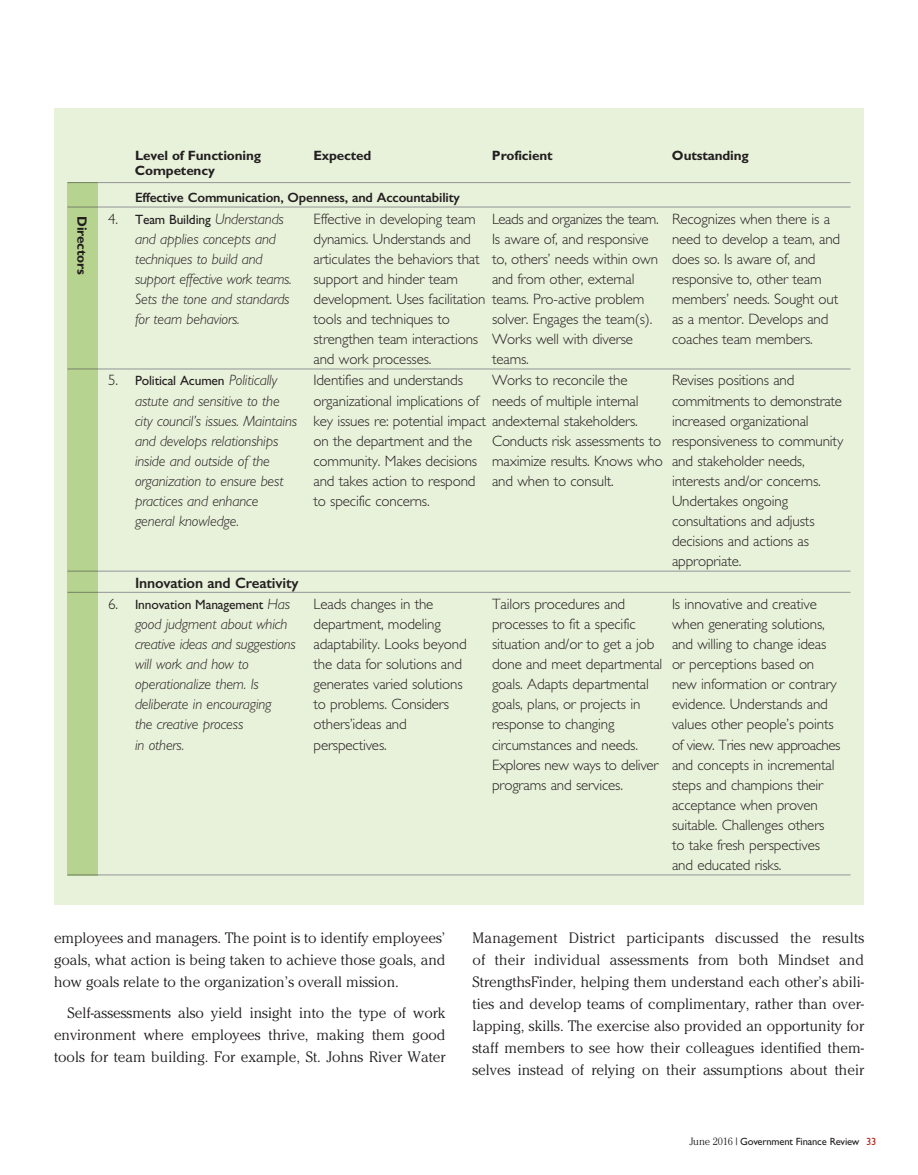
<style>
.page{position:relative;width:918px;height:1175px;background:#fff}
.page>*{position:absolute;margin:0;border:0;box-sizing:border-box;transform-origin:0 0}
.t1{font:300 15px/20.1px "Gill Sans";letter-spacing:-.01em;color:#231f20}
.t2{font:300 15px/21.9px "Cheltenham";color:#231f20;text-align:justify}
.t3{font:italic 300 15px "Gill Sans";letter-spacing:-.01em;color:#231f20}
.t4{font:600 15px "Gill Sans";letter-spacing:-.01em;color:#231f20}
.t5{font:13.5px "Gill Sans";letter-spacing:-.01em;color:#231f20}
.t6{font:700 13.5px "Gill Sans";letter-spacing:-.01em;color:#231f20}
.t7{font:600 13.5px "Gill Sans";letter-spacing:-.01em;color:#231f20}
.t8{font:10.5px "Gill Sans";letter-spacing:-.015em;color:#231f20}
.s1{font-weight:300;font-size:15px}
.s2{font-weight:300;font-style:italic;font-size:15px}
.s3{font-style:italic}
.s4{font-style:normal}
.s5{font-family:"Cheltenham";font-weight:300}
.s6{color:#b32317}
</style>
<div class="page">
<div style="left:54px;top:108px;width:810px;height:796px;background:#e8f1da"></div>
<hr style="left:68px;top:182px;width:782px;height:1px;background:#939598">
<hr style="left:68px;top:207px;width:782px;height:1px;background:#939598">
<hr style="left:68px;top:368px;width:782px;height:1px;background:#939598">
<hr style="left:68px;top:571px;width:782px;height:1px;background:#939598">
<hr style="left:68px;top:592px;width:782px;height:1px;background:#939598">
<hr style="left:68px;top:874px;width:782px;height:1px;background:#939598">
<div style="left:68px;top:182px;width:30px;height:693px;background:#b7d390"></div>
<p class="t6" style="left:90px;top:216px;width:60px;rotate:90deg">Directors</p>
<p class="t6" style="left:135px;top:148px;width:128px">Level of Functioning</p>
<p class="t6" style="left:313px;top:148px;width:59px">Expected</p>
<p class="t6" style="left:492px;top:148px;width:62px">Proficient</p>
<p class="t6" style="left:672px;top:148px;width:78px">Outstanding</p>
<p class="t6" style="left:135px;top:163px;width:81px">Competency</p>
<p class="t7" style="left:135px;top:190px;width:327px">Effective Communication, Openness, and Accountability</p>
<p class="t5" style="left:108px;top:211px;width:177px"><span class="s1">4.</span> Team Building <span class="s2">Understands</span></p>
<p class="t1" style="left:314px;top:209px;width:518px">Effective in developing team Leads and organizes the team. Recognizes when there is a</p>
<p class="t3" style="left:135px;top:230px;width:142px">and applies concepts and</p>
<p class="t1" style="left:314px;top:229px;width:159px">dynamics. Understands and</p>
<p class="t1" style="left:492px;top:229px;width:158px">Is aware of, and responsive</p>
<p class="t1" style="left:672px;top:229px;width:170px">need to develop a team, and</p>
<p class="t3" style="left:135px;top:250px;width:129px">techniques to build and</p>
<p class="t1" style="left:314px;top:249px;width:504px">articulates the behaviors that to, others’ needs within own does so. Is aware of, and</p>
<p class="t3" style="left:135px;top:270px;width:158px">support effective work teams.</p>
<p class="t1" style="left:314px;top:269px;width:146px">support and hinder team</p>
<p class="t1" style="left:492px;top:269px;width:144px">and from other, external</p>
<p class="t1" style="left:672px;top:269px;width:151px">responsive to, other team</p>
<p class="t3" style="left:135px;top:290px;width:156px">Sets the tone and standards</p>
<p class="t1" style="left:314px;top:289px;width:332px">development. Uses facilitation teams. Pro-active problem</p>
<p class="t1" style="left:672px;top:289px;width:168px">members’ needs. Sought out</p>
<p class="t3" style="left:135px;top:311px;width:106px">for team behaviors.</p>
<p class="t1" style="left:314px;top:309px;width:138px">tools and techniques to</p>
<p class="t1" style="left:492px;top:309px;width:162px">solver. Engages the team(s).</p>
<p class="t1" style="left:672px;top:309px;width:158px">as a mentor. Develops and</p>
<p class="t1" style="left:314px;top:329px;width:321px">strengthen team interactions Works well with diverse</p>
<p class="t1" style="left:672px;top:329px;width:142px">coaches team members.</p>
<p class="t1" style="left:314px;top:349px;width:120px">and work processes.</p>
<p class="t1" style="left:492px;top:349px;width:38px">teams.</p>
<p class="t5" style="left:108px;top:373px;width:171px"><span class="s1">5.</span> Political Acumen <span class="s2">Politically</span></p>
<p class="t1" style="left:314px;top:370px;width:151px">Identifies and understands</p>
<p class="t1" style="left:492px;top:370px;width:137px">Works to reconcile the</p>
<p class="t1" style="left:672px;top:370px;width:124px">Revises positions and</p>
<p class="t3" style="left:135px;top:392px;width:146px">astute and sensitive to the</p>
<p class="t1" style="left:314px;top:391px;width:327px">organizational implications of needs of multiple internal</p>
<p class="t1" style="left:672px;top:391px;width:171px">commitments to demonstrate</p>
<p class="t1" style="left:135px;top:411px;width:504px"><span class="s3">city council’s issues. Maintains</span> key issues re: potential impact andexternal stakeholders.</p>
<p class="t1" style="left:672px;top:411px;width:138px">increased organizational</p>
<p class="t3" style="left:135px;top:432px;width:145px">and develops relationships</p>
<p class="t1" style="left:314px;top:431px;width:160px">on the department and the</p>
<p class="t1" style="left:492px;top:431px;width:353px">Conducts risk assessments to responsiveness to community</p>
<p class="t3" style="left:135px;top:452px;width:136px">inside and outside of the</p>
<p class="t1" style="left:314px;top:451px;width:493px">community. Makes decisions maximize results. Knows who and stakeholder needs,</p>
<p class="t3" style="left:135px;top:472px;width:150px">organization to ensure best</p>
<p class="t1" style="left:314px;top:471px;width:302px">and takes action to respond and when to consult.</p>
<p class="t1" style="left:672px;top:471px;width:150px">interests and/or concerns.</p>
<p class="t3" style="left:135px;top:492px;width:125px">practices and enhance</p>
<p class="t1" style="left:314px;top:491px;width:118px">to specific concerns.</p>
<p class="t1" style="left:672px;top:491px;width:118px">Undertakes ongoing</p>
<p class="t3" style="left:135px;top:513px;width:105px">general knowledge.</p>
<p class="t1" style="left:672px;top:511px;width:144px">consultations and adjusts decisions and actions as appropriate.</p>
<p class="t4" style="left:135px;top:573px;width:165px">Innovation and Creativity</p>
<p class="t5" style="left:108px;top:596px;width:184px"><span class="s1">6.</span> Innovation Management <span class="s2">Has</span></p>
<p class="t1" style="left:314px;top:594px;width:121px">Leads changes in the</p>
<p class="t1" style="left:492px;top:594px;width:135px">Tailors procedures and</p>
<p class="t1" style="left:672px;top:594px;width:147px">Is innovative and creative</p>
<p class="t3" style="left:135px;top:615px;width:154px">good judgment about which</p>
<p class="t1" style="left:314px;top:614px;width:129px">department, modeling</p>
<p class="t1" style="left:492px;top:614px;width:145px">processes to fit a specific</p>
<p class="t1" style="left:672px;top:614px;width:154px">when generating solutions,</p>
<p class="t3" style="left:135px;top:635px;width:333px">creative ideas and suggestions <span class="s4">adaptability. Looks beyond</span></p>
<p class="t1" style="left:492px;top:634px;width:336px">situation and/or to get a job and willing to change ideas</p>
<p class="t3" style="left:135px;top:655px;width:115px">will work and how to</p>
<p class="t1" style="left:314px;top:654px;width:150px">the data for solutions and</p>
<p class="t1" style="left:492px;top:654px;width:324px">done and meet departmental or perceptions based on</p>
<p class="t3" style="left:135px;top:676px;width:125px">operationalize them. Is</p>
<p class="t1" style="left:314px;top:674px;width:151px">generates varied solutions</p>
<p class="t1" style="left:492px;top:674px;width:158px">goals. Adapts departmental</p>
<p class="t1" style="left:672px;top:674px;width:166px">new information or contrary</p>
<p class="t3" style="left:135px;top:696px;width:138px">deliberate in encouraging</p>
<p class="t1" style="left:314px;top:694px;width:137px">to problems. Considers</p>
<p class="t1" style="left:492px;top:694px;width:150px">goals, plans, or projects in</p>
<p class="t1" style="left:672px;top:694px;width:157px">evidence. Understands and</p>
<p class="t3" style="left:135px;top:716px;width:110px">the creative process</p>
<p class="t1" style="left:314px;top:714px;width:95px">others’ideas and</p>
<p class="t1" style="left:492px;top:714px;width:124px">response to changing</p>
<p class="t1" style="left:672px;top:714px;width:163px">values other people’s points</p>
<p class="t3" style="left:135px;top:736px;width:51px">in others.</p>
<p class="t1" style="left:314px;top:734px;width:75px">perspectives.</p>
<p class="t1" style="left:492px;top:734px;width:148px">circumstances and needs.</p>
<p class="t1" style="left:492px;top:734px;width:350px;text-indent:180px">of view. Tries new approaches<br>Explores new ways to deliver and concepts in incremental programs and services.</p>
<p class="t1" style="left:672px;top:775px;width:154px">steps and champions their acceptance when proven suitable. Challenges others to take fresh perspectives and educated risks.</p>
<p class="t2" style="left:54px;top:927px;width:393px">employees and managers. The point is to identify employees’ goals, what action is being taken to achieve those goals, and how goals relate to the organization’s overall mission.</p>
<p class="t2" style="left:54px;top:1001px;width:393px;text-indent:14px">Self-assessments also yield insight into the type of work environment where employees thrive, making them good tools for team building. For example, St. Johns River Water</p>
<p class="t2" style="left:472px;top:927px;width:393px">Management District participants discussed the results of their individual assessments from both Mindset and StrengthsFinder, helping them understand each other’s abili&shy;ties and develop teams of complimentary, rather than over&shy;lapping, skills. The exercise also provided an opportunity for staff members to see how their colleagues identified them&shy;selves instead of relying on their assumptions about their</p>
<p class="t8" style="left:689px;top:1135px;width:189px"><span class="s5">June 2016 |</span> Government Finance Review <span class="s6">33</span></p>
</div>
